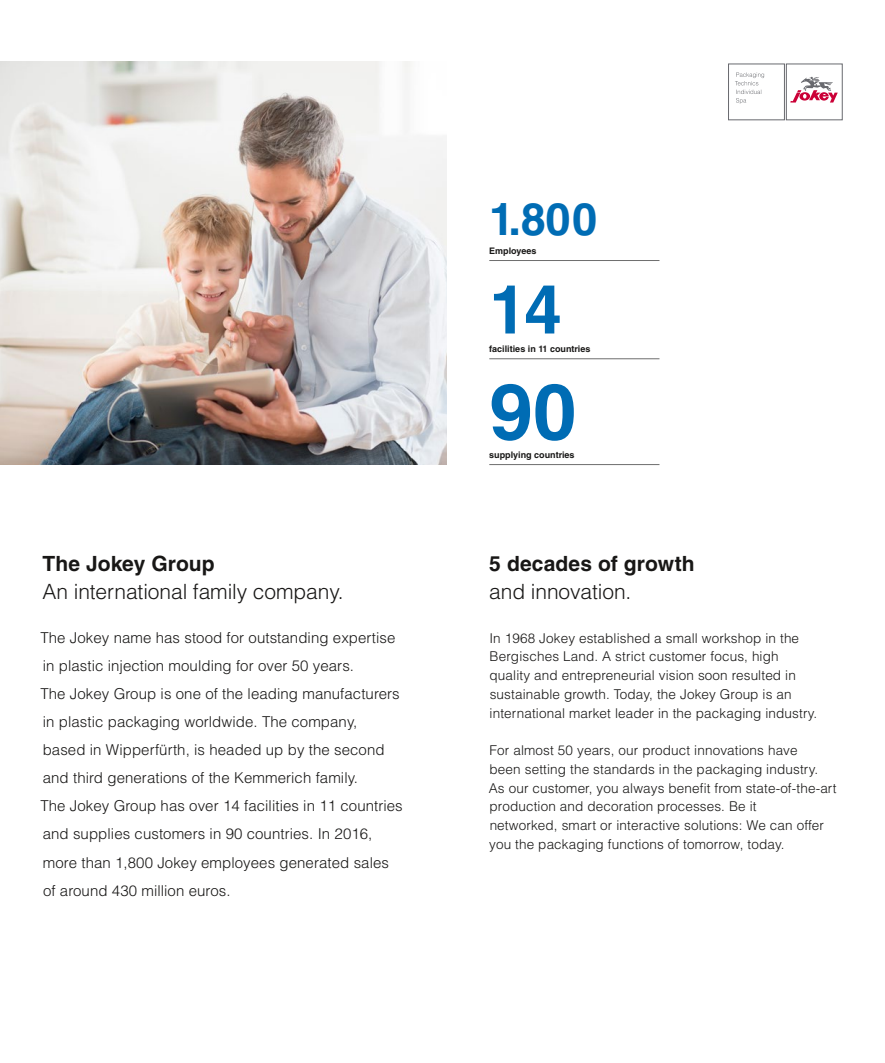
<style>
.page{position:relative;width:885px;height:1063px;background:#fff}
.page>*{position:absolute;margin:0;border:0;box-sizing:border-box;transform-origin:0 0}
.Fakten_45pt{font:700 78px "Helvetica LT Std";color:#006cb4}
.Fakten_45pt-2{font:700 67.5px "Helvetica LT Std";color:#006cb4}
.Fakten_45pt-3{font:700 45px "Helvetica LT Std";color:#006cb4}
.Headline{font:300 21px/28.2px "Helvetica LT Std";letter-spacing:-.005em;color:#181716}
.Headline-2{font:700 21px/28.2px "Helvetica LT Std";letter-spacing:.005em;color:#181716}
.Copy_10pt{font:300 15px/28.2px "Helvetica LT Std";letter-spacing:.005em;color:#181716}
.copy{font:300 13.5px/18.8px "Helvetica LT Std";letter-spacing:.01em;color:#181716}
.Grafik_Infotext{font:700 9px "Helvetica LT Std";color:#181716}
.s1{font-weight:700}
.s2{font-weight:300}
</style>
<div class="page">
<img style="left:0;top:61px;width:446px;height:403px">
<div style="left:728px;top:64px;width:56px;height:56px;background:#fff;border:1px solid #68696e"></div>
<div style="left:786px;top:64px;width:56px;height:56px;background:#fff;border:1px solid #68696e"></div>
<svg style="left:790px;top:77px;width:47px;height:26px"></svg>
<svg style="left:735px;top:72px;width:29px;height:32px"></svg>
<hr style="left:489px;top:260px;width:170px;height:1px;background:#6e6e6e">
<hr style="left:489px;top:359px;width:170px;height:1px;background:#6e6e6e">
<hr style="left:489px;top:464px;width:170px;height:1px;background:#6e6e6e">
<p class="Headline" style="left:43px;top:549px;width:302px"><span class="s1">The Jokey Group<br></span>An international family company.</p>
<p class="Copy_10pt" style="left:40px;top:623px;width:356px">The Jokey name has stood for outstanding expertise in plastic injection moulding for over 50 years.</p>
<p class="Copy_10pt" style="left:40px;top:679px;width:364px">The Jokey Group is one of the leading manufacturers in plastic packaging worldwide. The company,<br>based in Wipperfürth, is headed up by the second and third generations of the Kemmerich family.<br>The Jokey Group has over 14 facilities in 11 countries and supplies customers in 90 countries. In 2016, more than 1,800 Jokey employees generated sales<br>of around 430 million euros.</p>
<p class="Fakten_45pt-3" style="left:489px;top:192px;width:109px">1.800</p>
<p class="Grafik_Infotext" style="left:489px;top:245px;width:49px">Employees</p>
<p class="Fakten_45pt-2" style="left:489px;top:269px;width:74px">14</p>
<p class="Grafik_Infotext" style="left:489px;top:343px;width:103px">facilities in 11 countries</p>
<p class="Fakten_45pt" style="left:489px;top:364px;width:88px">90</p>
<p class="Grafik_Infotext" style="left:489px;top:449px;width:87px">supplying countries</p>
<p class="Headline-2" style="left:489px;top:549px;width:207px">5 decades of growth <span class="s2">and innovation.</span></p>
<p class="copy" style="left:489px;top:628px;width:329px">In 1968 Jokey established a small workshop in the Bergisches Land. A strict customer focus, high quality and entrepreneurial vision soon resulted in sustainable growth. Today, the Jokey Group is an international market leader in the packaging industry.</p>
<p class="copy" style="left:489px;top:741px;width:349px">For almost 50 years, our product innovations have<br>been setting the standards in the packaging industry.<br>As our customer, you always benefit from state-of-the-art production and decoration processes. Be it<br>networked, smart or interactive solutions: We can offer you the packaging functions of tomorrow, today.</p>
</div>
